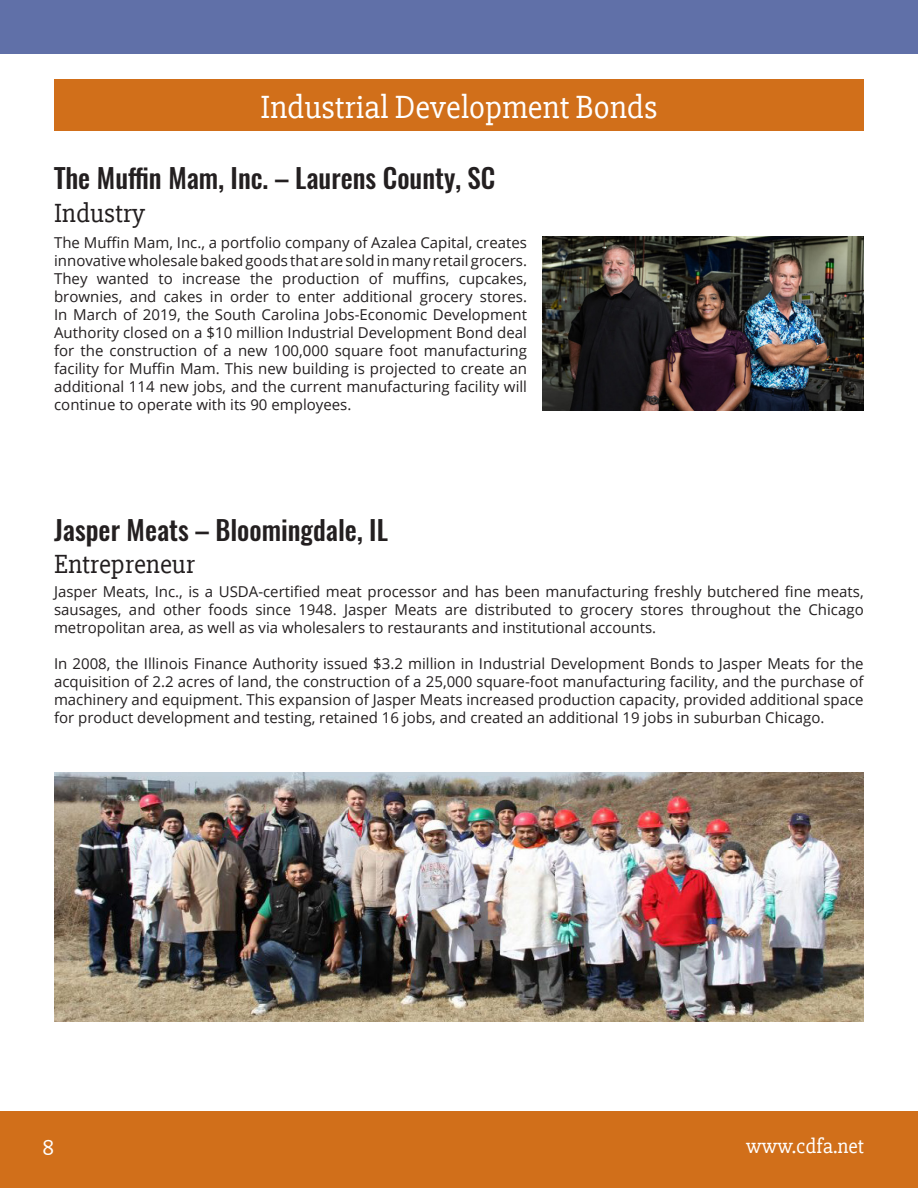
<style>
.page{position:relative;width:918px;height:1188px;background:#fff}
.page>*{position:absolute;margin:0;border:0;box-sizing:border-box;transform-origin:0 0}
.t1{font:33px "Slabo 27 px";color:#fff}
.Case_Study_Subtitle{font:500 27px "Oswald";color:#231f20}
.Paragraph_Slabo_Head{font:27px "Slabo 27 px";color:#231f20}
.t2{font:22.5px "Slabo 27 px";color:#fff}
.t3{font:21px "Slabo 27 px";color:#fff}
.t4{font:15px/18px "Open Sans";color:#231f20;text-align:justify}
</style>
<div class="page">
<div style="left:0;top:0;width:918px;height:54px;background:#6070a8"></div>
<div style="left:0;top:1112px;width:918px;height:76px;background:#d16f1a"></div>
<div style="left:54px;top:80px;width:810px;height:51px;background:#d16f1a"></div>
<img style="left:542px;top:237px;width:322px;height:173px">
<img style="left:54px;top:773px;width:810px;height:248px">
<p class="t1" style="left:260px;top:87px;width:399px">Industrial Development Bonds</p>
<p class="Case_Study_Subtitle" style="left:54px;top:159px;width:443px">The Muffin Mam, Inc. – Laurens County, SC</p>
<p class="Paragraph_Slabo_Head" style="left:54px;top:197px;width:92px">Industry</p>
<p class="t4" style="left:54px;top:233px;width:474px">The Muffin Mam, Inc., a portfolio company of Azalea Capital, creates innovative wholesale baked goods that are sold in many retail grocers.<br>They wanted to increase the production of muffins, cupcakes, brownies, and cakes in order to enter additional grocery stores.<br>In March of 2019, the South Carolina Jobs-Economic Development Authority closed on a $10 million Industrial Development Bond deal for the construction of a new 100,000 square foot manufacturing facility for Muffin Mam. This new building is projected to create an additional 114 new jobs, and the current manufacturing facility will continue to operate with its 90 employees.</p>
<p class="Case_Study_Subtitle" style="left:54px;top:511px;width:335px">Jasper Meats – Bloomingdale, IL</p>
<p class="Paragraph_Slabo_Head" style="left:54px;top:548px;width:142px">Entrepreneur</p>
<p class="t4" style="left:54px;top:582px;width:811px">Jasper Meats, Inc., is a USDA-certified meat processor and has been manufacturing freshly butchered fine meats, sausages, and other foods since 1948. Jasper Meats are distributed to grocery stores throughout the Chicago metropolitan area, as well as via wholesalers to restaurants and institutional accounts.</p>
<p class="t4" style="left:54px;top:654px;width:811px">In 2008, the Illinois Finance Authority issued $3.2 million in Industrial Development Bonds to Jasper Meats for the acquisition of 2.2 acres of land, the construction of a 25,000 square-foot manufacturing facility, and the purchase of machinery and equipment. This expansion of Jasper Meats increased production capacity, provided additional space for product development and testing, retained 16 jobs, and created an additional 19 jobs in suburban Chicago.</p>
<h3 class="t2" style="left:42px;top:1134px;width:13px">8</h3>
<h3 class="t3" style="left:746px;top:1134px;width:119px">www.cdfa.net</h3>
</div>
